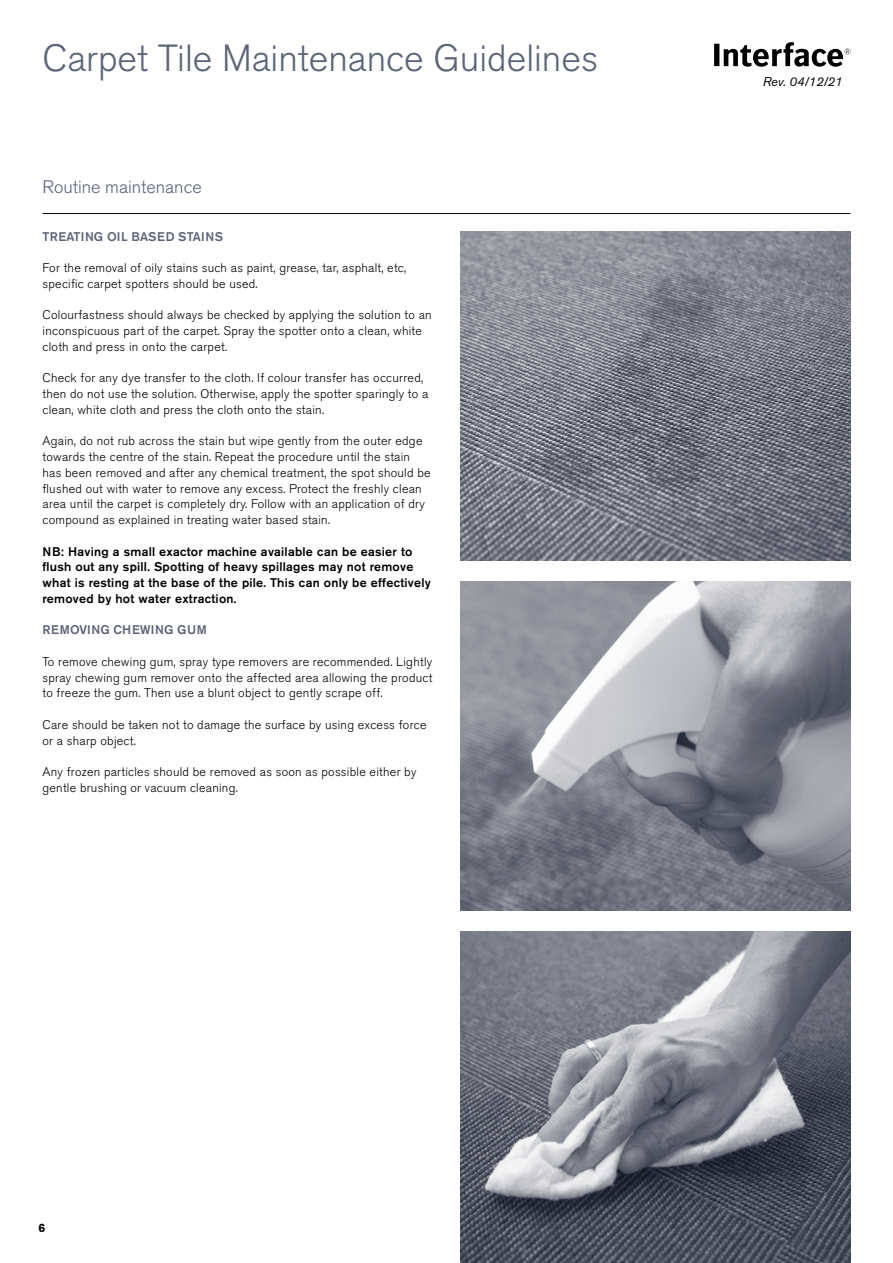
<style>
.page{position:relative;width:893px;height:1263px;background:#fff}
.page>*{position:absolute;margin:0;border:0;box-sizing:border-box;transform-origin:0 0}
.t1{font:300 37.5px "Akzidenz Grotesk Pro";color:#5e6478}
.t2{font:300 18px "Akzidenz Grotesk Pro";color:#5e6478}
.t3{font:italic 12.75px "Akzidenz Grotesk Pro";color:#000}
.t4{font:300 12.45px/15.8px "Akzidenz Grotesk Pro";letter-spacing:.02em;color:#000}
.t5{font:500 12.45px/15.8px "Akzidenz Grotesk Pro";letter-spacing:.02em;color:#000}
.t6{font:500 12.45px "Akzidenz Grotesk Pro";letter-spacing:.01em;color:#5e6478}
.t7{font:500 12.45px "Akzidenz Grotesk Pro";letter-spacing:.03em;color:#5e6478}
.t8{font:700 12px "Akzidenz Grotesk Pro";color:#000}
</style>
<div class="page">
<svg style="left:714px;top:42px;width:136px;height:25px"></svg>
<img style="left:460px;top:581px;width:390px;height:329px">
<img style="left:460px;top:932px;width:390px;height:331px">
<img style="left:460px;top:231px;width:390px;height:329px">
<hr style="left:43px;top:213px;width:807px;height:1px;background:#000">
<h1 class="t1" style="left:43px;top:43px;width:557px">Carpet Tile Maintenance Guidelines</h1>
<h2 class="t2" style="left:43px;top:179px;width:161px">Routine maintenance</h2>
<p class="t6" style="left:43px;top:232px;width:182px">TREATING OIL BASED STAINS</p>
<p class="t4" style="left:43px;top:261px;width:365px">For the removal of oily stains such as paint, grease, tar, asphalt, etc, specific carpet spotters should be used.</p>
<p class="t4" style="left:43px;top:308px;width:391px">Colourfastness should always be checked by applying the solution to an inconspicuous part of the carpet. Spray the spotter onto a clean, white cloth and press in onto the carpet.</p>
<p class="t4" style="left:43px;top:371px;width:387px">Check for any dye transfer to the cloth. If colour transfer has occurred, then do not use the solution. Otherwise, apply the spotter sparingly to a clean, white cloth and press the cloth onto the stain.</p>
<p class="t4" style="left:43px;top:434px;width:390px">Again, do not rub across the stain but wipe gently from the outer edge towards the centre of the stain. Repeat the procedure until the stain has been removed and after any chemical treatment, the spot should be flushed out with water to remove any excess. Protect the freshly clean area until the carpet is completely dry. Follow with an application of dry compound as explained in treating water based stain.</p>
<p class="t5" style="left:43px;top:544px;width:390px">NB: Having a small exactor machine available can be easier to flush out any spill. Spotting of heavy spillages may not remove what is resting at the base of the pile. This can only be effectively removed by hot water extraction.</p>
<p class="t7" style="left:43px;top:625px;width:166px">REMOVING CHEWING GUM</p>
<p class="t4" style="left:43px;top:655px;width:391px;text-align:justify">To remove chewing gum, spray type removers are recommended. Lightly spray chewing gum remover onto the affected area allowing the product to freeze the gum. Then use a blunt object to gently scrape off.</p>
<p class="t4" style="left:43px;top:718px;width:386px">Care should be taken not to damage the surface by using excess force or a sharp object.</p>
<p class="t4" style="left:43px;top:765px;width:375px">Any frozen particles should be removed as soon as possible either by gentle brushing or vacuum cleaning.</p>
<p class="t3" style="left:763px;top:74px;width:81px">Rev. 04/12/21</p>
<p class="t8" style="left:38px;top:1223px;width:8px">6</p>
</div>
